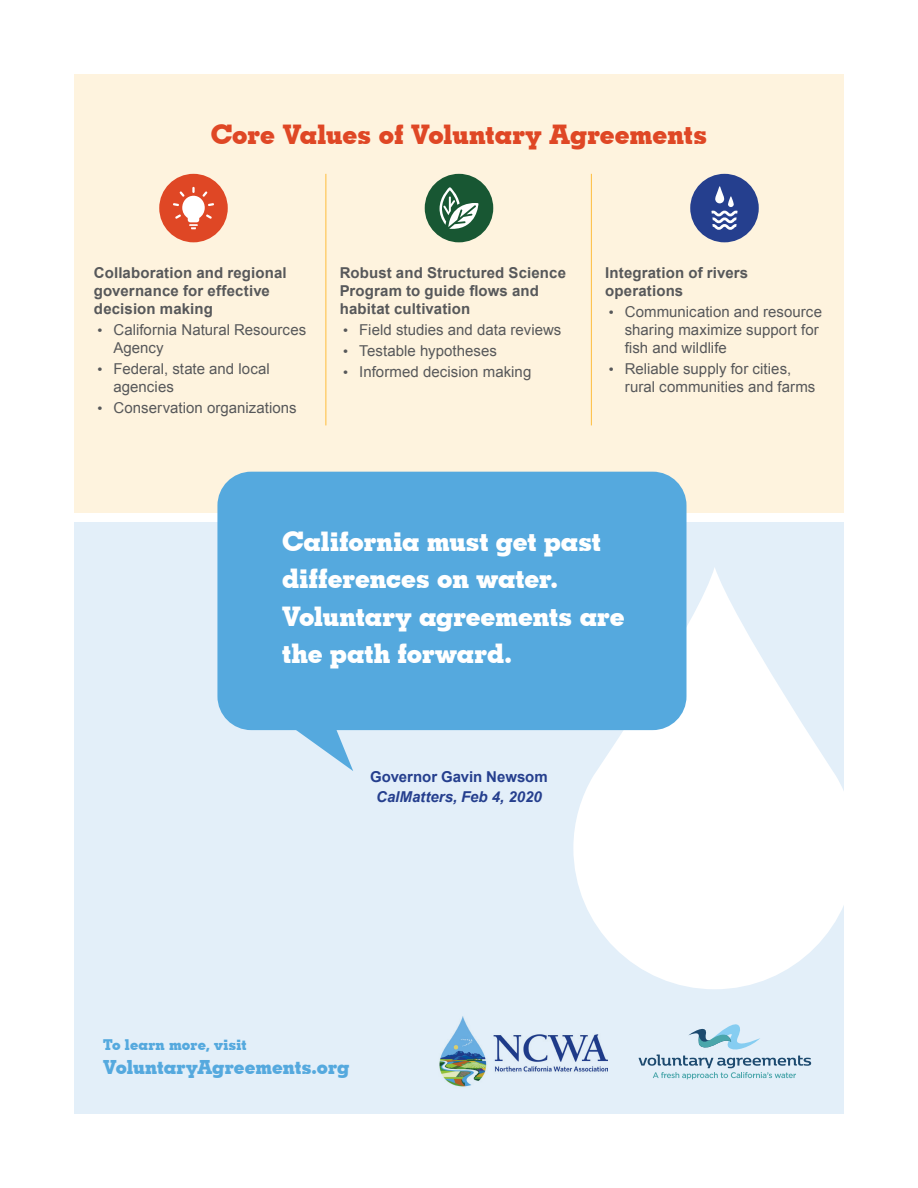
<style>
.page{position:relative;width:918px;height:1188px;background:#fff}
.page>*{position:absolute;margin:0;border:0;box-sizing:border-box;transform-origin:0 0}
.t1{font:700 27px/37.3px "Geometric Slab 703 BT Xtra";letter-spacing:-.005em;color:#fff}
.t2{font:700 27px "Geometric Slab 703 BT Xtra";letter-spacing:-.005em;color:#df4725}
.t3{font:700 19.5px "Geometric Slab 703 BT Xtra";letter-spacing:-.005em;color:#55a9de}
.t4{font:15px/18px "Arial";letter-spacing:.005em;color:#57585a}
.t5{font:700 15px/18px "Arial";letter-spacing:.01em;color:#57585a}
.t6{font:italic 700 15px "Arial";color:#253f8e}
.t7{font:700 15px "Arial";letter-spacing:-.005em;color:#253f8e}
.t8{font:700 15px "Geometric Slab 703 BT Xtra";letter-spacing:.005em;color:#55a9de}
.s1{font-family:"Courier New"}
</style>
<div class="page">
<div style="left:74px;top:522px;width:770px;height:592px;background:#e3eff9"></div>
<svg style="left:573px;top:568px;width:271px;height:421px;fill:#fff"></svg>
<div style="left:74px;top:74px;width:770px;height:439px;background:#fef3de"></div>
<img style="left:439px;top:1016px;width:169px;height:71px">
<svg style="left:639px;top:1024px;width:172px;height:55px"></svg>
<div style="left:425px;top:174px;width:68px;height:68px;background:#185733;border-radius:50%"></div>
<svg style="left:440px;top:187px;width:38px;height:42px"></svg>
<div style="left:690px;top:174px;width:69px;height:68px;background:#253f8e;border-radius:50%"></div>
<svg style="left:711px;top:186px;width:27px;height:44px"></svg>
<div style="left:159px;top:174px;width:69px;height:68px;background:#df4725;border-radius:50%"></div>
<svg style="left:173px;top:187px;width:41px;height:42px"></svg>
<hr style="left:326px;top:174px;width:1px;height:251px;background:#febd3d">
<hr style="left:591px;top:174px;width:1px;height:251px;background:#febd3d">
<div style="left:217px;top:472px;width:470px;height:258px;background:#55a9de;border-radius:34px"></div>
<svg style="left:272px;top:730px;width:81px;height:41px"></svg>
<h1 class="t2" style="left:211px;top:118px;width:498px">Core Values of Voluntary Agreements</h1>
<p class="t5" style="left:94px;top:264px;width:194px">Collaboration and regional governance for effective decision making</p>
<p class="t4" style="left:113px;top:321px;width:194px;text-indent:-18px"><span class="s1">•</span> California Natural Resources<br>Agency</p>
<p class="t4" style="left:113px;top:360px;width:158px;text-indent:-18px"><span class="s1">•</span> Federal, state and local agencies</p>
<p class="t4" style="left:95px;top:399px;width:203px"><span class="s1">•</span> Conservation organizations</p>
<p class="t5" style="left:340px;top:264px;width:228px">Robust and Structured Science<br>Program to guide flows and habitat cultivation</p>
<p class="t4" style="left:341px;top:321px;width:222px"><span class="s1">•</span> Field studies and data reviews</p>
<p class="t4" style="left:341px;top:342px;width:157px"><span class="s1">•</span> Testable hypotheses</p>
<p class="t4" style="left:341px;top:363px;width:192px"><span class="s1">•</span> Informed decision making</p>
<p class="t5" style="left:605px;top:264px;width:145px">Integration of rivers operations</p>
<p class="t4" style="left:625px;top:303px;width:199px;text-indent:-18px"><span class="s1">•</span> Communication and resource sharing maximize support for fish and wildlife</p>
<p class="t4" style="left:625px;top:360px;width:192px;text-indent:-18px"><span class="s1">•</span> Reliable supply for cities, rural communities and farms</p>
<h1 class="t1" style="left:282px;top:523px;width:344px">California must get past differences on water.<br>Voluntary agreements are the path forward.</h1>
<p class="t7" style="left:370px;top:767px;width:179px">Governor Gavin Newsom</p>
<p class="t6" style="left:376px;top:786px;width:167px">CalMatters, Feb 4, 2020</p>
<p class="t8" style="left:103px;top:1035px;width:145px">To learn more, visit</p>
<h2 class="t3" style="left:103px;top:1055px;width:248px">VoluntaryAgreements.org</h2>
</div>
